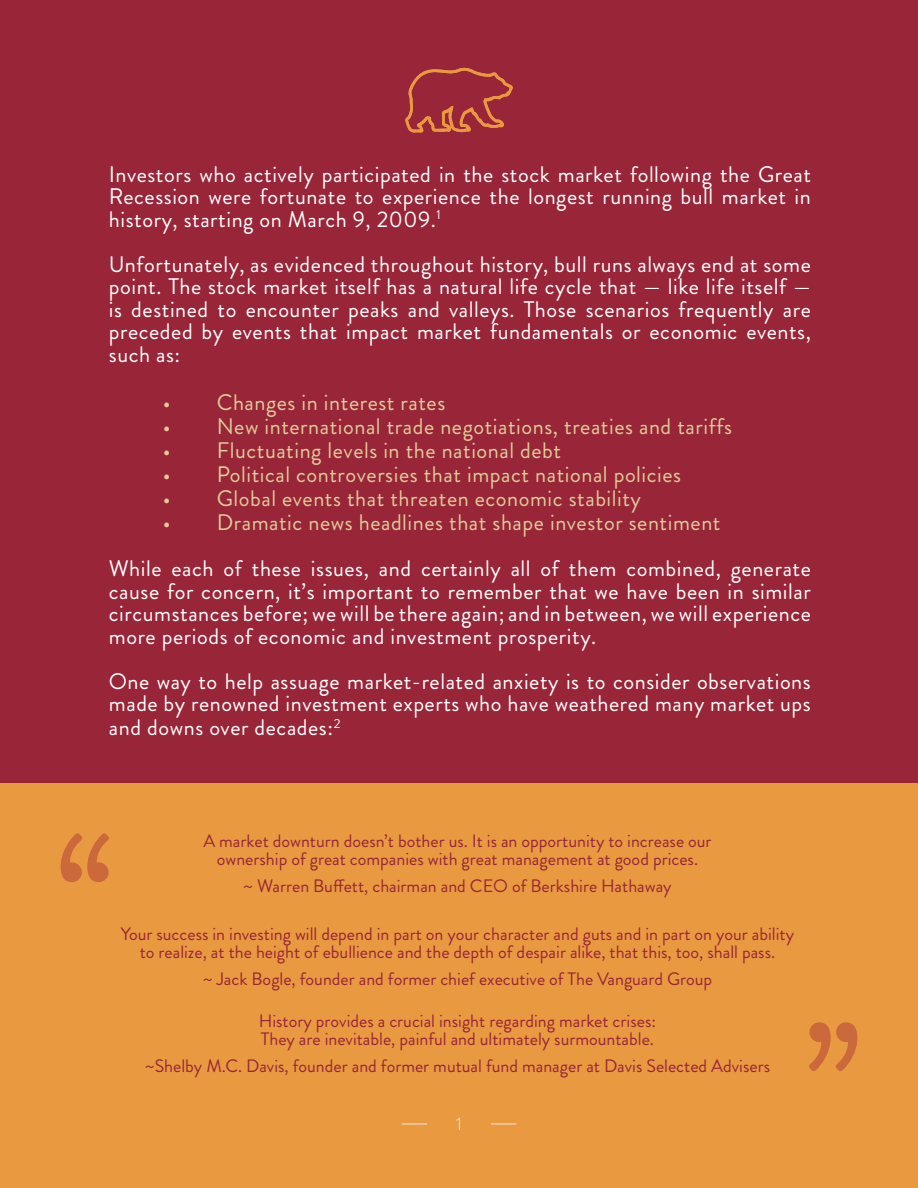
<style>
.page{position:relative;width:918px;height:1188px;background:#992539}
.page>*{position:absolute;margin:0;border:0;box-sizing:border-box;transform-origin:0 0}
.t1{font:173.4px "Brandon Grotesque";color:#cb683c}
.t2{font:22.5px/22.5px "Brandon Grotesque";letter-spacing:.025em;color:#fff;text-align:justify}
.t3{font:22.5px "Brandon Grotesque";letter-spacing:.025em;color:#e0cc98}
.t4{font:18px/18px "Brandon Grotesque";color:#992539;text-align:center}
.t5{font:300 18px "Brandon Grotesque";color:#eee9df}
</style>
<div class="page">
<svg style="left:405px;top:67px;width:108px;height:66px"></svg>
<div style="left:0;top:784px;width:918px;height:404px;background:#e99a41"></div>
<svg style="left:402px;top:1124px;width:25px;height:1px"></svg>
<svg style="left:491px;top:1124px;width:25px;height:1px"></svg>
<p class="t2" style="left:109px;top:163px;width:704px">Investors who actively participated in the stock market following the Great Recession were fortunate to experience the longest running bull market in history, starting on March 9, 2009.<sup>1</sup></p>
<p class="t2" style="left:109px;top:253px;width:704px">Unfortunately, as evidenced throughout history, bull runs always end at some point. The stock market itself has a natural life cycle that — like life itself — is destined to encounter peaks and valleys. Those scenarios frequently are preceded by events that impact market fundamentals or economic events, such as:</p>
<p class="t3" style="left:163px;top:387px;width:284px">• Changes in interest rates</p>
<p class="t3" style="left:163px;top:411px;width:571px">• New international trade negotiations, treaties and tariffs</p>
<p class="t3" style="left:163px;top:435px;width:400px">• Fluctuating levels in the national debt</p>
<p class="t3" style="left:163px;top:459px;width:520px">• Political controversies that impact national policies</p>
<p class="t3" style="left:163px;top:483px;width:480px">• Global events that threaten economic stability</p>
<p class="t3" style="left:163px;top:507px;width:559px">• Dramatic news headlines that shape investor sentiment</p>
<p class="t2" style="left:109px;top:558px;width:704px">While each of these issues, and certainly all of them combined, generate cause for concern, it’s important to remember that we have been in similar circumstances before; we will be there again; and in between, we will experience more periods of economic and investment prosperity.</p>
<p class="t2" style="left:109px;top:670px;width:703px;line-height:23.2px">One way to help assuage market-related anxiety is to consider observations made by renowned investment experts who have weathered many market ups and downs over decades:<sup>2</sup></p>
<h1 class="t1" style="left:54px;top:777px;width:64px">‘‘</h1>
<p class="t4" style="left:203px;top:833px;width:510px">A market downturn doesn’t bother us. It is an opportunity to increase our ownership of great companies with great management at good prices.</p>
<p class="t4" style="left:243px;top:878px;width:430px">~ Warren Buffett, chairman and CEO of Berkshire Hathaway</p>
<p class="t4" style="left:121px;top:926px;width:675px">Your success in investing will depend in part on your character and guts and in part on your ability to realize, at the height of ebullience and the depth of despair alike, that this, too, shall pass.</p>
<p class="t4" style="left:203px;top:971px;width:511px">~ Jack Bogle, founder and former chief executive of The Vanguard Group</p>
<p class="t4" style="left:259px;top:1013px;width:399px;text-align:left">History provides a crucial insight regarding market crises:<br>They are inevitable, painful and ultimately surmountable.</p>
<p class="t4" style="left:145px;top:1058px;width:627px">~Shelby M.C. Davis, founder and former mutual fund manager at Davis Selected Advisers</p>
<h1 class="t1" style="left:864px;top:1127px;width:64px;rotate:-180deg">‘‘</h1>
<p class="t5" style="left:456px;top:1112px;width:7px">1</p>
</div>
